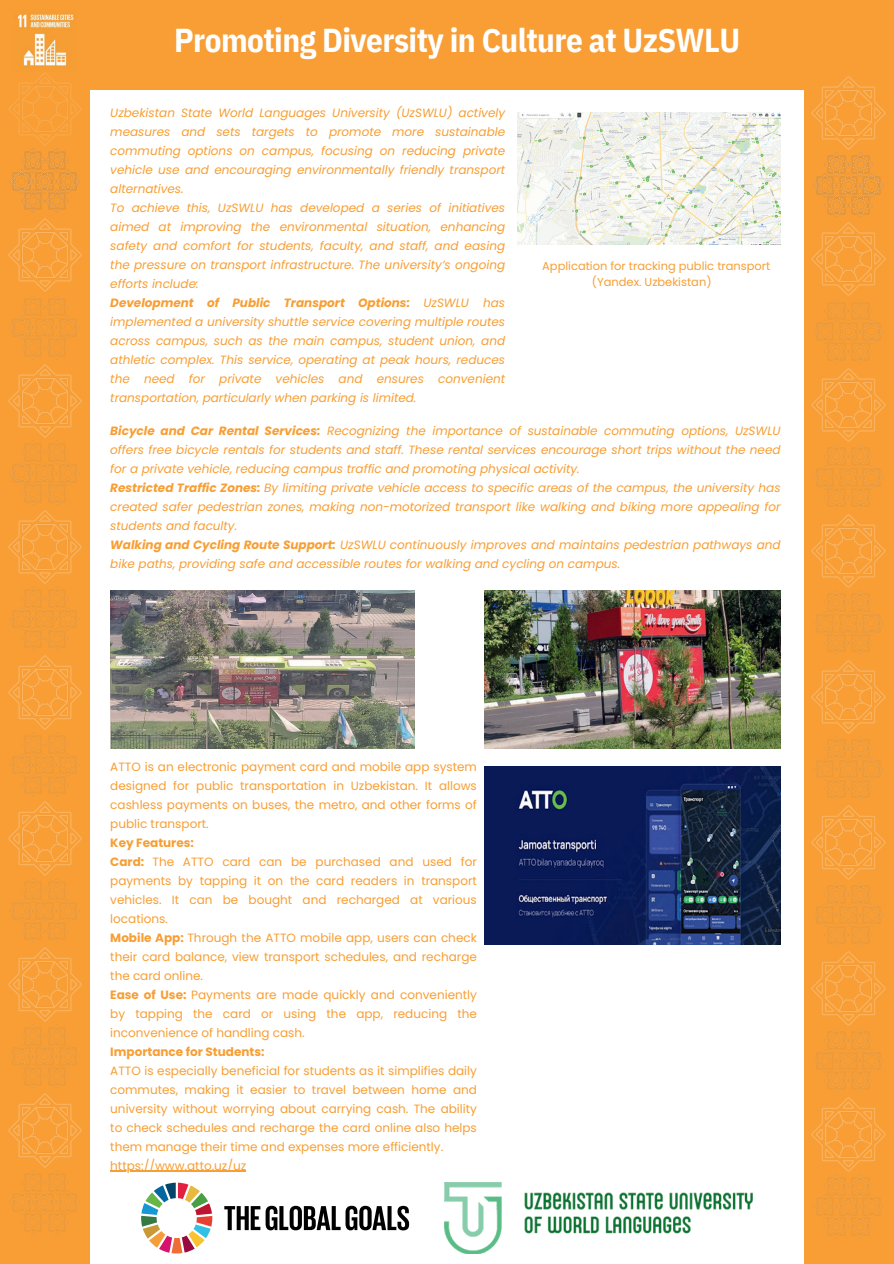
<style>
.page{position:relative;width:894px;height:1264px;background:#fff}
.page>*{position:absolute;margin:0;border:0;box-sizing:border-box;transform-origin:0 0}
.t1{font:700 33px "IBM Plex Sans Cond";letter-spacing:-.015em;color:#fff}
.t2{font:italic 12px/19px "Poppins";color:#f89e33}
.t3{font:12px/19px "Poppins";color:#f89e33}
.t4{font:700 12px "Poppins";color:#f89e33}
.t5{font:11.4px/16px "Poppins";color:#f89e33}
.s1{font-weight:700}
</style>
<div class="page">
<svg style="left:141px;top:1182px;width:71px;height:71px"></svg>
<svg style="left:224px;top:1205px;width:185px;height:25px"></svg>
<img style="left:444px;top:1182px;width:308px;height:71px">
<div style="left:0;top:0;width:89px;height:1263px;background:#f89e35"></div>
<img style="left:8px;top:72px;width:74px;height:74px">
<img style="left:10px;top:170px;width:70px;height:23px">
<img style="left:21px;top:149px;width:48px;height:23px">
<img style="left:21px;top:189px;width:48px;height:24px">
<img style="left:8px;top:218px;width:74px;height:74px">
<img style="left:10px;top:316px;width:69px;height:23px">
<img style="left:21px;top:297px;width:48px;height:22px">
<img style="left:21px;top:335px;width:48px;height:23px">
<img style="left:8px;top:364px;width:74px;height:74px">
<img style="left:10px;top:462px;width:69px;height:23px">
<img style="left:21px;top:442px;width:48px;height:22px">
<img style="left:21px;top:481px;width:48px;height:23px">
<img style="left:8px;top:510px;width:74px;height:74px">
<img style="left:11px;top:608px;width:67px;height:22px">
<img style="left:21px;top:588px;width:48px;height:22px">
<img style="left:21px;top:627px;width:48px;height:22px">
<img style="left:8px;top:655px;width:74px;height:75px">
<img style="left:11px;top:754px;width:67px;height:22px">
<img style="left:21px;top:734px;width:48px;height:22px">
<img style="left:21px;top:773px;width:48px;height:22px">
<img style="left:8px;top:801px;width:74px;height:75px">
<img style="left:11px;top:900px;width:67px;height:22px">
<img style="left:21px;top:880px;width:48px;height:22px">
<img style="left:21px;top:919px;width:48px;height:22px">
<img style="left:8px;top:947px;width:74px;height:75px">
<img style="left:10px;top:1045px;width:69px;height:23px">
<img style="left:21px;top:1026px;width:48px;height:22px">
<img style="left:21px;top:1064px;width:48px;height:23px">
<img style="left:8px;top:1093px;width:74px;height:74px">
<img style="left:10px;top:1191px;width:69px;height:23px">
<img style="left:21px;top:1172px;width:48px;height:21px">
<img style="left:21px;top:1210px;width:48px;height:23px">
<div style="left:75px;top:0;width:818px;height:89px;background:#f89e35"></div>
<div style="left:804px;top:89px;width:89px;height:1174px;background:#f89e35"></div>
<img style="left:811px;top:76px;width:74px;height:74px">
<img style="left:813px;top:174px;width:70px;height:23px">
<img style="left:824px;top:153px;width:48px;height:23px">
<img style="left:824px;top:193px;width:48px;height:24px">
<img style="left:811px;top:222px;width:74px;height:74px">
<img style="left:814px;top:320px;width:69px;height:23px">
<img style="left:824px;top:300px;width:48px;height:23px">
<img style="left:824px;top:339px;width:48px;height:24px">
<img style="left:811px;top:368px;width:74px;height:74px">
<img style="left:814px;top:466px;width:69px;height:23px">
<img style="left:824px;top:445px;width:48px;height:23px">
<img style="left:824px;top:485px;width:48px;height:24px">
<img style="left:811px;top:514px;width:74px;height:74px">
<img style="left:814px;top:612px;width:69px;height:23px">
<img style="left:824px;top:591px;width:48px;height:23px">
<img style="left:824px;top:631px;width:48px;height:23px">
<img style="left:811px;top:660px;width:74px;height:74px">
<img style="left:815px;top:758px;width:67px;height:22px">
<img style="left:824px;top:737px;width:48px;height:23px">
<img style="left:824px;top:777px;width:48px;height:23px">
<img style="left:811px;top:805px;width:74px;height:75px">
<img style="left:815px;top:904px;width:67px;height:22px">
<img style="left:824px;top:883px;width:48px;height:23px">
<img style="left:824px;top:923px;width:48px;height:23px">
<img style="left:811px;top:951px;width:74px;height:75px">
<img style="left:815px;top:1050px;width:67px;height:22px">
<img style="left:824px;top:1029px;width:48px;height:23px">
<img style="left:824px;top:1068px;width:48px;height:24px">
<img style="left:811px;top:1097px;width:74px;height:74px">
<img style="left:814px;top:1195px;width:69px;height:23px">
<img style="left:824px;top:1175px;width:48px;height:22px">
<img style="left:824px;top:1214px;width:48px;height:24px">
<img style="left:17px;top:14px;width:57px;height:52px">
<img style="left:517px;top:113px;width:263px;height:132px">
<img style="left:484px;top:591px;width:296px;height:157px">
<img style="left:110px;top:591px;width:304px;height:157px">
<hr style="left:110px;top:1170px;width:136px;height:1px;background:#f89e33">
<img style="left:484px;top:766px;width:296px;height:178px">
<h1 class="t1" style="left:174px;top:14px;width:567px">Promoting Diversity in Culture at UzSWLU</h1>
<p class="t2" style="left:110px;top:103px;width:396px">Uzbekistan State World Languages University (UzSWLU) actively measures and sets targets to promote more sustainable commuting options on campus, focusing on reducing private vehicle use and encouraging environmentally friendly transport alternatives.<br>To achieve this, UzSWLU has developed a series of initiatives aimed at improving the environmental situation, enhancing safety and comfort for students, faculty, and staff, and easing the pressure on transport infrastructure. The university’s ongoing efforts include:<br><span class="s1">Development of Public Transport Options:</span> UzSWLU has implemented a university shuttle service covering multiple routes across campus, such as the main campus, student union, and athletic complex. This service, operating at peak hours, reduces the need for private vehicles and ensures convenient transportation, particularly when parking is limited.</p>
<p class="t5" style="left:591px;top:258px;width:180px;text-indent:-50px">Application for tracking public transport (Yandex. Uzbekistan)</p>
<p class="t2" style="left:110px;top:421px;width:671px"><span class="s1">Bicycle and Car Rental Services:</span> Recognizing the importance of sustainable commuting options, UzSWLU offers free bicycle rentals for students and staff. These rental services encourage short trips without the need for a private vehicle, reducing campus traffic and promoting physical activity.<br><span class="s1">Restricted Traffic Zones:</span> By limiting private vehicle access to specific areas of the campus, the university has created safer pedestrian zones, making non-motorized transport like walking and biking more appealing for students and faculty.<br><span class="s1">Walking and Cycling Route Support:</span> UzSWLU continuously improves and maintains pedestrian pathways and bike paths, providing safe and accessible routes for walking and cycling on campus.</p>
<p class="t3" style="left:110px;top:757px;width:368px;text-align:justify">ATTO is an electronic payment card and mobile app system designed for public transportation in Uzbekistan. It allows cashless payments on buses, the metro, and other forms of public transport.</p>
<p class="t3" style="left:110px;top:833px;width:368px"><span class="s1">Key Features:<br>Card:</span> The ATTO card can be purchased and used for payments by tapping it on the card readers in transport vehicles. It can be bought and recharged at various locations.<br><span class="s1">Mobile App:</span> Through the ATTO mobile app, users can check their card balance, view transport schedules, and recharge the card online.<br><span class="s1">Ease of Use:</span> Payments are made quickly and conveniently by tapping the card or using the app, reducing the inconvenience of handling cash.</p>
<p class="t4" style="left:110px;top:1044px;width:156px">Importance for Students:</p>
<p class="t3" style="left:110px;top:1061px;width:368px">ATTO is especially beneficial for students as it simplifies daily commutes, making it easier to travel between home and university without worrying about carrying cash. The ability to check schedules and recharge the card online also helps them manage their time and expenses more efficiently. https://www.atto.uz/uz</p>
</div>
